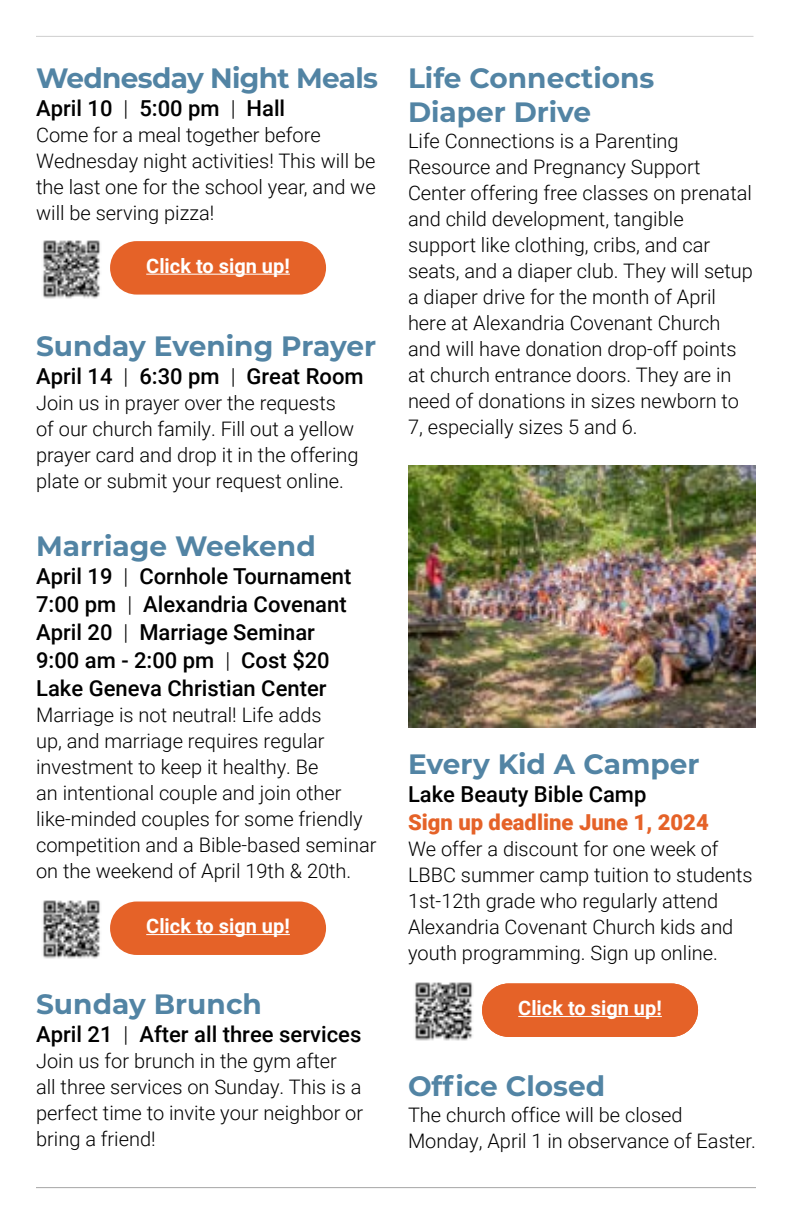
<style>
.page{position:relative;width:792px;height:1224px;background:#fff}
.page>*{position:absolute;margin:0;border:0;box-sizing:border-box;transform-origin:0 0}
.t1{font:700 28px/34px "Montserrat";color:#5284a4}
.t2{font:700 28px "Montserrat";letter-spacing:-.025em;color:#5284a4}
.t3{font:500 22px/28px "Roboto";color:#000}
.t4{font:900 22px "Roboto";color:#e56228}
.t5{font:700 22px "Roboto";color:#fff}
.t6{font:300 20px/26px "Roboto";color:#000}
.t7{font:700 20px "Roboto";color:#fff}
.s1{font-weight:300}
</style>
<div class="page">
<hr style="left:36px;top:36px;width:718px;height:1px;background:#000">
<hr style="left:36px;top:1187px;width:720px;height:1px;background:#000">
<img style="left:415px;top:982px;width:58px;height:59px">
<img style="left:42px;top:900px;width:58px;height:59px">
<div style="left:110px;top:902px;width:216px;height:53px;background:#e56228;border-radius:27px"></div>
<hr style="left:146px;top:934px;width:144px;height:1px;background:#fff">
<img style="left:42px;top:240px;width:58px;height:59px">
<div style="left:110px;top:241px;width:216px;height:54px;background:#e56228;border-radius:27px"></div>
<hr style="left:146px;top:274px;width:144px;height:1px;background:#fff">
<img style="left:408px;top:465px;width:348px;height:263px">
<div style="left:482px;top:983px;width:216px;height:54px;background:#e56228;border-radius:27px"></div>
<hr style="left:518px;top:1016px;width:144px;height:1px;background:#fff">
<h1 class="t2" style="left:36px;top:58px;width:343px">Wednesday Night Meals</h1>
<p class="t3" style="left:36px;top:93px;width:251px">April 10 <span class="s1">|</span> 5:00 pm <span class="s1">|</span> Hall</p>
<p class="t6" style="left:36px;top:121px;width:341px">Come for a meal together before Wednesday night activities! This will be the last one for the school year, and we will be serving pizza!</p>
<p class="t7" style="left:146px;top:252px;width:145px">Click to sign up!</p>
<h1 class="t1" style="left:36px;top:328px;width:342px">Sunday Evening Prayer</h1>
<p class="t3" style="left:36px;top:361px;width:329px">April 14 <span class="s1">|</span> 6:30 pm <span class="s1">|</span> Great Room</p>
<p class="t6" style="left:36px;top:389px;width:324px">Join us in prayer over the requests of our church family. Fill out a yellow prayer card and drop it in the offering plate or submit your request online.</p>
<h1 class="t1" style="left:36px;top:528px;width:281px">Marriage Weekend</h1>
<p class="t3" style="left:36px;top:561px;width:317px">April 19 <span class="s1">|</span> Cornhole Tournament<br>7:00 pm <span class="s1">|</span> Alexandria Covenant<br>April 20 <span class="s1">|</span> Marriage Seminar<br>9:00 am - 2:00 pm <span class="s1">|</span> Cost $20<br>Lake Geneva Christian Center</p>
<p class="t6" style="left:36px;top:701px;width:342px">Marriage is not neutral! Life adds<br>up, and marriage requires regular investment to keep it healthy. Be<br>an intentional couple and join other like-minded couples for some friendly competition and a Bible-based seminar on the weekend of April 19th &amp; 20th.</p>
<p class="t7" style="left:146px;top:912px;width:145px">Click to sign up!</p>
<h1 class="t1" style="left:36px;top:986px;width:227px">Sunday Brunch</h1>
<p class="t3" style="left:36px;top:1019px;width:327px">April 21 <span class="s1">|</span> After all three services</p>
<p class="t6" style="left:36px;top:1047px;width:329px">Join us for brunch in the gym after<br>all three services on Sunday. This is a perfect time to invite your neighbor or bring a friend!</p>
<h1 class="t1" style="left:408px;top:60px;width:248px">Life Connections<br>Diaper Drive</h1>
<p class="t6" style="left:408px;top:127px;width:347px">Life Connections is a Parenting Resource and Pregnancy Support Center offering free classes on prenatal and child development, tangible support like clothing, cribs, and car seats, and a diaper club. They will setup a diaper drive for the month of April here at Alexandria Covenant Church and will have donation drop-off points at church entrance doors. They are in need of donations in sizes newborn to 7, especially sizes 5 and 6.</p>
<h1 class="t1" style="left:408px;top:746px;width:293px">Every Kid A Camper</h1>
<p class="t3" style="left:408px;top:779px;width:240px">Lake Beauty Bible Camp</p>
<p class="t4" style="left:408px;top:807px;width:302px">Sign up deadline June 1, 2024</p>
<p class="t6" style="left:408px;top:835px;width:346px">We offer a discount for one week of LBBC summer camp tuition to students 1st-12th grade who regularly attend Alexandria Covenant Church kids and youth programming. Sign up online.</p>
<p class="t7" style="left:518px;top:994px;width:145px">Click to sign up!</p>
<p class="t5" style="left:511px;top:994px;width:159px">Scan to sign up!</p>
<h1 class="t1" style="left:408px;top:1068px;width:199px">Office Closed</h1>
<p class="t6" style="left:408px;top:1101px;width:349px">The church office will be closed<br>Monday, April 1 in observance of Easter.</p>
</div>
